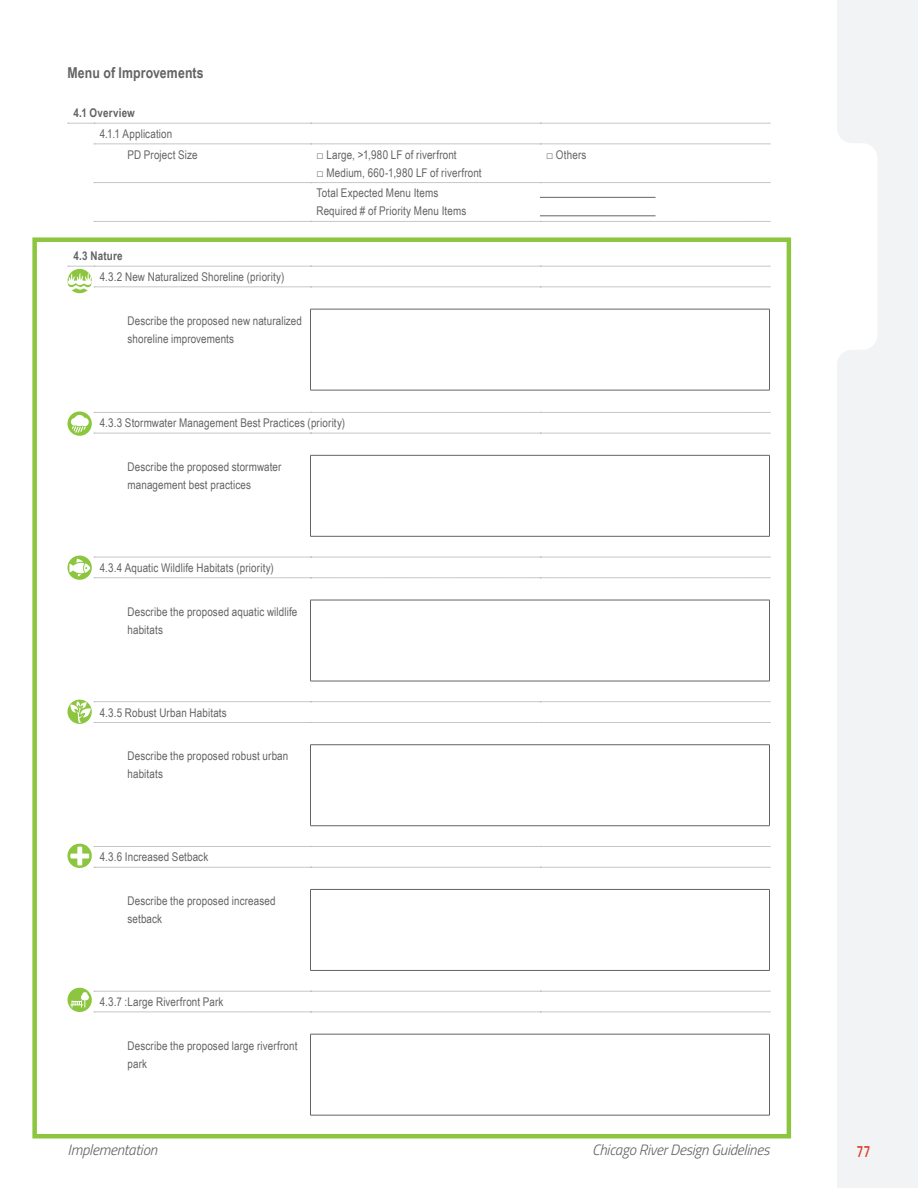
<style>
.page{position:relative;width:918px;height:1188px;background:#fff}
.page>*{position:absolute;margin:0;border:0;box-sizing:border-box;transform-origin:0 0}
.t1{font:600 16.5px "Titillium Web";color:#db3f2d;scale:.75 1}
.t2{font:italic 300 15px "Titillium Web";letter-spacing:-.015em;color:#636366}
._03_Body_Text{font:700 15px "Arial Narrow";letter-spacing:.01em;color:#636366}
.Table{font:12px/18px "Arial Narrow";letter-spacing:.01em;color:#636366}
.Table-2{font:700 12px "Arial Narrow";letter-spacing:.015em;color:#636366}
</style>
<div class="page">
<svg style="left:837px;top:0;width:81px;height:1188px;fill:#f2f3f4"></svg>
<hr style="left:310px;top:1034px;width:230px;height:1px;background:#636366">
<hr style="left:310px;top:1034px;width:1px;height:81px;background:#636366">
<hr style="left:540px;top:1034px;width:230px;height:1px;background:#636366">
<hr style="left:769px;top:1034px;width:1px;height:81px;background:#636366">
<hr style="left:310px;top:1115px;width:230px;height:1px;background:#636366">
<hr style="left:540px;top:1115px;width:230px;height:1px;background:#636366">
<hr style="left:310px;top:309px;width:230px;height:1px;background:#636366">
<hr style="left:310px;top:309px;width:1px;height:81px;background:#636366">
<hr style="left:540px;top:309px;width:230px;height:1px;background:#636366">
<hr style="left:769px;top:309px;width:1px;height:81px;background:#636366">
<hr style="left:310px;top:390px;width:230px;height:1px;background:#636366">
<hr style="left:540px;top:390px;width:230px;height:1px;background:#636366">
<hr style="left:310px;top:455px;width:230px;height:1px;background:#636366">
<hr style="left:310px;top:456px;width:1px;height:80px;background:#636366">
<hr style="left:540px;top:455px;width:230px;height:1px;background:#636366">
<hr style="left:769px;top:456px;width:1px;height:80px;background:#636366">
<hr style="left:310px;top:536px;width:230px;height:1px;background:#636366">
<hr style="left:540px;top:536px;width:230px;height:1px;background:#636366">
<hr style="left:310px;top:600px;width:230px;height:1px;background:#636366">
<hr style="left:310px;top:600px;width:1px;height:81px;background:#636366">
<hr style="left:540px;top:600px;width:230px;height:1px;background:#636366">
<hr style="left:769px;top:600px;width:1px;height:81px;background:#636366">
<hr style="left:310px;top:681px;width:230px;height:1px;background:#636366">
<hr style="left:540px;top:681px;width:230px;height:1px;background:#636366">
<hr style="left:310px;top:744px;width:230px;height:1px;background:#636366">
<hr style="left:310px;top:745px;width:1px;height:81px;background:#636366">
<hr style="left:540px;top:744px;width:230px;height:1px;background:#636366">
<hr style="left:769px;top:745px;width:1px;height:81px;background:#636366">
<hr style="left:310px;top:825px;width:230px;height:1px;background:#636366">
<hr style="left:540px;top:825px;width:230px;height:1px;background:#636366">
<hr style="left:310px;top:889px;width:230px;height:1px;background:#636366">
<hr style="left:310px;top:890px;width:1px;height:80px;background:#636366">
<hr style="left:540px;top:889px;width:230px;height:1px;background:#636366">
<hr style="left:769px;top:890px;width:1px;height:80px;background:#636366">
<hr style="left:310px;top:970px;width:230px;height:1px;background:#636366">
<hr style="left:540px;top:970px;width:230px;height:1px;background:#636366">
<svg style="left:94px;top:221px;width:676px;height:1px"></svg>
<svg style="left:94px;top:144px;width:676px;height:1px"></svg>
<svg style="left:94px;top:182px;width:676px;height:1px"></svg>
<svg style="left:68px;top:123px;width:702px;height:1px"></svg>
<svg style="left:68px;top:266px;width:702px;height:1px"></svg>
<hr style="left:540px;top:197px;width:115px;height:1px;background:#636366">
<hr style="left:540px;top:216px;width:115px;height:1px;background:#636366">
<div style="left:67px;top:269px;width:25px;height:24px;background:#8bc63e;border-radius:50%"></div>
<svg style="left:67px;top:273px;width:703px;height:18px"></svg>
<svg style="left:67px;top:411px;width:25px;height:25px"></svg>
<svg style="left:71px;top:412px;width:699px;height:22px"></svg>
<svg style="left:67px;top:556px;width:25px;height:24px"></svg>
<svg style="left:69px;top:557px;width:701px;height:22px"></svg>
<svg style="left:67px;top:700px;width:25px;height:24px"></svg>
<svg style="left:70px;top:701px;width:700px;height:22px"></svg>
<svg style="left:67px;top:844px;width:25px;height:24px"></svg>
<svg style="left:70px;top:846px;width:700px;height:22px"></svg>
<svg style="left:67px;top:988px;width:25px;height:24px"></svg>
<svg style="left:70px;top:991px;width:700px;height:22px"></svg>
<div style="left:32px;top:237px;width:759px;height:901px;border:4px solid #8bc63e"></div>
<p class="_03_Body_Text" style="left:67px;top:62px;width:138px">Menu of Improvements</p>
<p class="Table-2" style="left:74px;top:104px;width:63px">4.1 Overview</p>
<p class="Table" style="left:100px;top:124px;width:74px">4.1.1 Application</p>
<p class="Table" style="left:128px;top:145px;width:72px">PD Project Size</p>
<p class="Table" style="left:317px;top:145px;width:142px">□ Large, &gt;1,980 LF of riverfront</p>
<p class="Table" style="left:317px;top:163px;width:167px">□ Medium, 660-1,980 LF of riverfront</p>
<p class="Table-2" style="left:74px;top:247px;width:51px">4.3 Nature</p>
<p class="Table" style="left:100px;top:267px;width:186px">4.3.2 New Naturalized Shoreline (priority)</p>
<p class="Table" style="left:128px;top:311px;width:176px">Describe the proposed new naturalized shoreline improvements</p>
<p class="Table" style="left:317px;top:184px;width:151px">Total Expected Menu Items<br>Required # of Priority Menu Items</p>
<p class="Table" style="left:100px;top:413px;width:247px">4.3.3 Stormwater Management Best Practices (priority)</p>
<p class="Table" style="left:128px;top:457px;width:155px">Describe the proposed stormwater management best practices</p>
<p class="Table" style="left:100px;top:558px;width:176px">4.3.4 Aquatic Wildlife Habitats (priority)</p>
<p class="Table" style="left:128px;top:602px;width:171px">Describe the proposed aquatic wildlife habitats</p>
<p class="Table" style="left:100px;top:703px;width:128px">4.3.5 Robust Urban Habitats</p>
<p class="Table" style="left:128px;top:747px;width:162px">Describe the proposed robust urban habitats</p>
<p class="Table" style="left:100px;top:848px;width:110px">4.3.6 Increased Setback</p>
<p class="Table" style="left:128px;top:891px;width:150px">Describe the proposed increased setback</p>
<p class="Table" style="left:100px;top:992px;width:125px">4.3.7 :Large Riverfront Park</p>
<p class="Table" style="left:128px;top:1036px;width:171px">Describe the proposed large riverfront park</p>
<p class="Table" style="left:546px;top:145px;width:42px">□ Others</p>
<p class="t2" style="left:67px;top:1139px;width:91px">Implementation</p>
<p class="t2" style="left:592px;top:1139px;width:179px">Chicago River Design Guidelines</p>
<h1 class="t1" style="left:856px;top:1139px;width:20px">77</h1>
</div>
